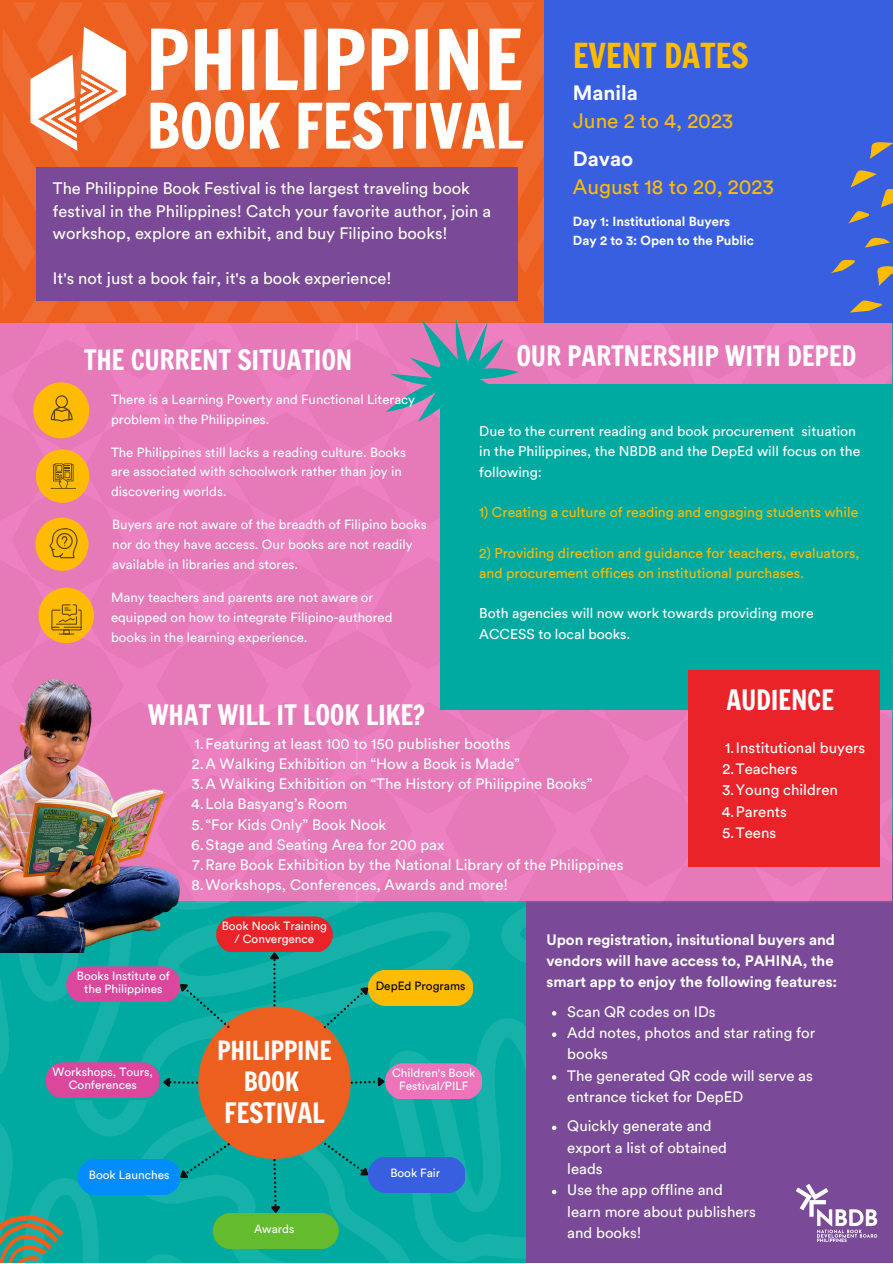
<style>
.page{position:relative;width:893px;height:1264px;background:#fff}
.page>*{position:absolute;margin:0;border:0;box-sizing:border-box;transform-origin:0 0}
.t1{font:33px "Francois One";letter-spacing:-.01em;color:#fdbb04}
.t2{font:27px "Francois One";letter-spacing:-.01em;color:#fff}
.t3{font:25.5px/30.3px "Francois One";letter-spacing:-.01em;color:#fff;text-align:center}
.t4{font:20.7px "Circular Std";color:#fdbb04}
.t5{font:700 20.55px "Circular Std";color:#fff}
.t6{font:16.5px/22.5px "Circular Std";color:#fff}
.t7{font:15px/21.3px "Circular Std";color:#fff}
.t8{font:700 15px/21.3px "Circular Std";color:#fff}
.t9{font:14.1px/20.2px "Circular Std";color:#fff}
.t10{font:14.1px/20.2px "Circular Std";color:#fdbb04}
.t11{font:13.2px/19.8px "Circular Std";color:#fff}
.t12{font:700 13.05px/19.6px "Circular Std";color:#fff}
.t13{font:11.85px/13.5px "Circular Std";color:#fff;text-align:center}
.t14{font:11.85px "Circular Std";color:#000}
</style>
<div class="page">
<div style="left:544px;top:0;width:348px;height:324px;background:#385fe0"></div>
<svg style="left:0;top:902px;width:526px;height:360px;background:#07aba2"></svg>
<div style="left:526px;top:835px;width:366px;height:427px;background:#7a4a98"></div>
<div style="left:0;top:324px;width:892px;height:578px;background:#e679b8"></div>
<div style="left:439px;top:384px;width:452px;height:325px;background:#00aaa1"></div>
<svg style="left:877px;top:266px;width:15px;height:20px"></svg>
<svg style="left:850px;top:300px;width:32px;height:12px"></svg>
<svg style="left:831px;top:260px;width:23px;height:13px"></svg>
<svg style="left:848px;top:170px;width:44px;height:54px"></svg>
<svg style="left:869px;top:142px;width:23px;height:17px"></svg>
<svg style="left:865px;top:238px;width:25px;height:10px"></svg>
<div style="left:33px;top:382px;width:56px;height:56px;background:#fdbb04;border-radius:50%"></div>
<svg style="left:3px;top:2px;width:543px;height:429px;background:#c57580"></svg>
<div style="left:36px;top:449px;width:53px;height:54px;background:#fdbb04;border-radius:50%"></div>
<svg style="left:51px;top:463px;width:25px;height:26px"></svg>
<div style="left:38px;top:587px;width:56px;height:56px;background:#fdbb04;border-radius:50%"></div>
<svg style="left:51px;top:604px;width:31px;height:30px"></svg>
<div style="left:35px;top:517px;width:53px;height:54px;background:#fdbb04;border-radius:50%"></div>
<svg style="left:50px;top:528px;width:28px;height:30px"></svg>
<div style="left:688px;top:670px;width:191px;height:196px;background:#ea2328"></div>
<div style="left:213px;top:1212px;width:126px;height:36px;background:#63bb2d;border-radius:18px"></div>
<div style="left:198px;top:1006px;width:152px;height:152px;background:#ed5f1e;border-radius:50%"></div>
<div style="left:216px;top:916px;width:116px;height:36px;background:#ea2328;border-radius:18px"></div>
<div style="left:66px;top:966px;width:114px;height:36px;background:#dc479e;border-radius:18px"></div>
<svg style="left:62px;top:1063px;width:101px;height:36px"></svg>
<div style="left:78px;top:1158px;width:102px;height:36px;background:#038cfd;border-radius:18px"></div>
<div style="left:368px;top:969px;width:105px;height:36px;background:#fdbb04;border-radius:18px"></div>
<div style="left:385px;top:1063px;width:97px;height:36px;background:#ed73ba;border-radius:18px"></div>
<div style="left:368px;top:1156px;width:96px;height:36px;background:#385fe0;border-radius:18px"></div>
<svg style="left:323px;top:981px;width:52px;height:47px;background:#15a796"></svg>
<svg style="left:350px;top:1074px;width:37px;height:15px"></svg>
<svg style="left:324px;top:1142px;width:50px;height:40px;background:#06a09f"></svg>
<svg style="left:268px;top:1158px;width:14px;height:55px"></svg>
<svg style="left:174px;top:1143px;width:56px;height:41px;background:#04a3a0"></svg>
<svg style="left:161px;top:1074px;width:37px;height:14px"></svg>
<svg style="left:174px;top:976px;width:55px;height:51px;background:#15a49f"></svg>
<svg style="left:268px;top:952px;width:14px;height:54px"></svg>
<div style="left:45px;top:1062px;width:114px;height:36px;background:#dc479e;border-radius:18px"></div>
<svg style="left:552px;top:1011px;width:4px;height:4px"></svg>
<svg style="left:552px;top:1032px;width:4px;height:4px"></svg>
<svg style="left:552px;top:1075px;width:4px;height:4px"></svg>
<svg style="left:552px;top:1125px;width:4px;height:5px"></svg>
<svg style="left:552px;top:1189px;width:4px;height:5px"></svg>
<svg style="left:0;top:1214px;width:64px;height:48px;background:#5e8e70"></svg>
<img style="left:0;top:664px;width:184px;height:288px">
<img style="left:796px;top:1184px;width:82px;height:59px">
<h1 class="t1" style="left:573px;top:32px;width:177px">EVENT DATES</h1>
<h3 class="t5" style="left:573px;top:80px;width:67px">Manila</h3>
<h3 class="t4" style="left:573px;top:108px;width:162px">June 2 to 4, 2023</h3>
<h3 class="t5" style="left:573px;top:145px;width:62px">Davao</h3>
<p class="t6" style="left:53px;top:177px;width:418px">The Philippine Book Festival is the largest traveling book</p>
<h3 class="t4" style="left:573px;top:173px;width:203px">August 18 to 20, 2023</h3>
<p class="t6" style="left:53px;top:200px;width:439px">festival in the Philippines! Catch your favorite author, join a workshop, explore an exhibit, and buy Filipino books!</p>
<p class="t6" style="left:53px;top:267px;width:340px">It's not just a book fair, it's a book experience!</p>
<p class="t12" style="left:573px;top:211px;width:183px">Day 1: Institutional Buyers<br>Day 2 to 3: Open to the Public</p>
<h2 class="t2" style="left:84px;top:340px;width:270px">THE CURRENT SITUATION</h2>
<p class="t11" style="left:111px;top:389px;width:305px">There is a Learning Poverty and Functional Literacy problem in the Philippines.</p>
<p class="t11" style="left:111px;top:442px;width:296px">The Philippines still lacks a reading culture. Books are associated with schoolwork rather than joy in discovering worlds.</p>
<p class="t11" style="left:112px;top:514px;width:316px">Buyers are not aware of the breadth of Filipino books nor do they have access. Our books are not readily available in libraries and stores.</p>
<p class="t11" style="left:111px;top:587px;width:283px">Many teachers and parents are not aware or equipped on how to integrate Filipino-authored books in the learning experience.</p>
<h2 class="t2" style="left:148px;top:696px;width:278px">WHAT WILL IT LOOK LIKE?</h2>
<h2 class="t2" style="left:516px;top:336px;width:341px">OUR PARTNERSHIP WITH DEPED</h2>
<p class="t9" style="left:479px;top:421px;width:382px">Due to the current reading and book procurement situation in the Philippines, the NBDB and the DepEd will focus on the following:</p>
<p class="t10" style="left:479px;top:502px;width:380px">1) Creating a culture of reading and engaging students while</p>
<p class="t10" style="left:479px;top:542px;width:382px">2) Providing direction and guidance for teachers, evaluators, and procurement offices on institutional purchases.</p>
<p class="t9" style="left:479px;top:603px;width:336px">Both agencies will now work towards providing more<br>ACCESS to local books.</p>
<h2 class="t2" style="left:726px;top:680px;width:109px">AUDIENCE</h2>
<p class="t7" style="left:191px;top:733px;width:434px;line-height:20.2px">1.Featuring at least 100 to 150 publisher booths<br>2.A Walking Exhibition on “How a Book is Made”<br>3.A Walking Exhibition on “The History of Philippine Books” 4.Lola Basyang’s Room<br>5.“For Kids Only” Book Nook<br>6.Stage and Seating Area for 200 pax<br>7.Rare Book Exhibition by the National Library of the Philippines 8.Workshops, Conferences, Awards and more!</p>
<p class="t7" style="left:721px;top:736px;width:145px">1.Institutional buyers<br>2.Teachers<br>3.Young children<br>4.Parents<br>5.Teens</p>
<p class="t13" style="left:222px;top:918px;width:107px">Book Nook Training / Convergence</p>
<p class="t13" style="left:77px;top:968px;width:94px">Books Institute of the Philippines</p>
<p class="t14" style="left:376px;top:978px;width:91px">DepEd Programs</p>
<p class="t13" style="left:53px;top:1064px;width:102px">Workshops, Tours,<br>Conferences</p>
<p class="t13" style="left:82px;top:1066px;width:63px">Association<br>Programs</p>
<h3 class="t3" style="left:217px;top:1035px;width:116px">PHILIPPINE<br>BOOK</h3>
<h2 class="t2" style="left:224px;top:1093px;width:102px">FESTIVAL</h2>
<p class="t13" style="left:392px;top:1065px;width:85px">Children's Book<br>Festival/PILF</p>
<p class="t13" style="left:89px;top:1168px;width:82px">Book Launches</p>
<p class="t13" style="left:390px;top:1165px;width:51px">Book Fair</p>
<p class="t13" style="left:254px;top:1221px;width:42px">Awards</p>
<p class="t8" style="left:546px;top:928px;width:292px">Upon registration, insitutional buyers and vendors will have access to, PAHINA, the smart app to enjoy the following features:</p>
<p class="t7" style="left:567px;top:1000px;width:249px">Scan QR codes on IDs<br>Add notes, photos and star rating for books<br>The generated QR code will serve as entrance ticket for DepED</p>
<p class="t7" style="left:567px;top:1115px;width:190px">Quickly generate and export a list of obtained leads<br>Use the app offline and learn more about publishers and books!</p>
</div>
